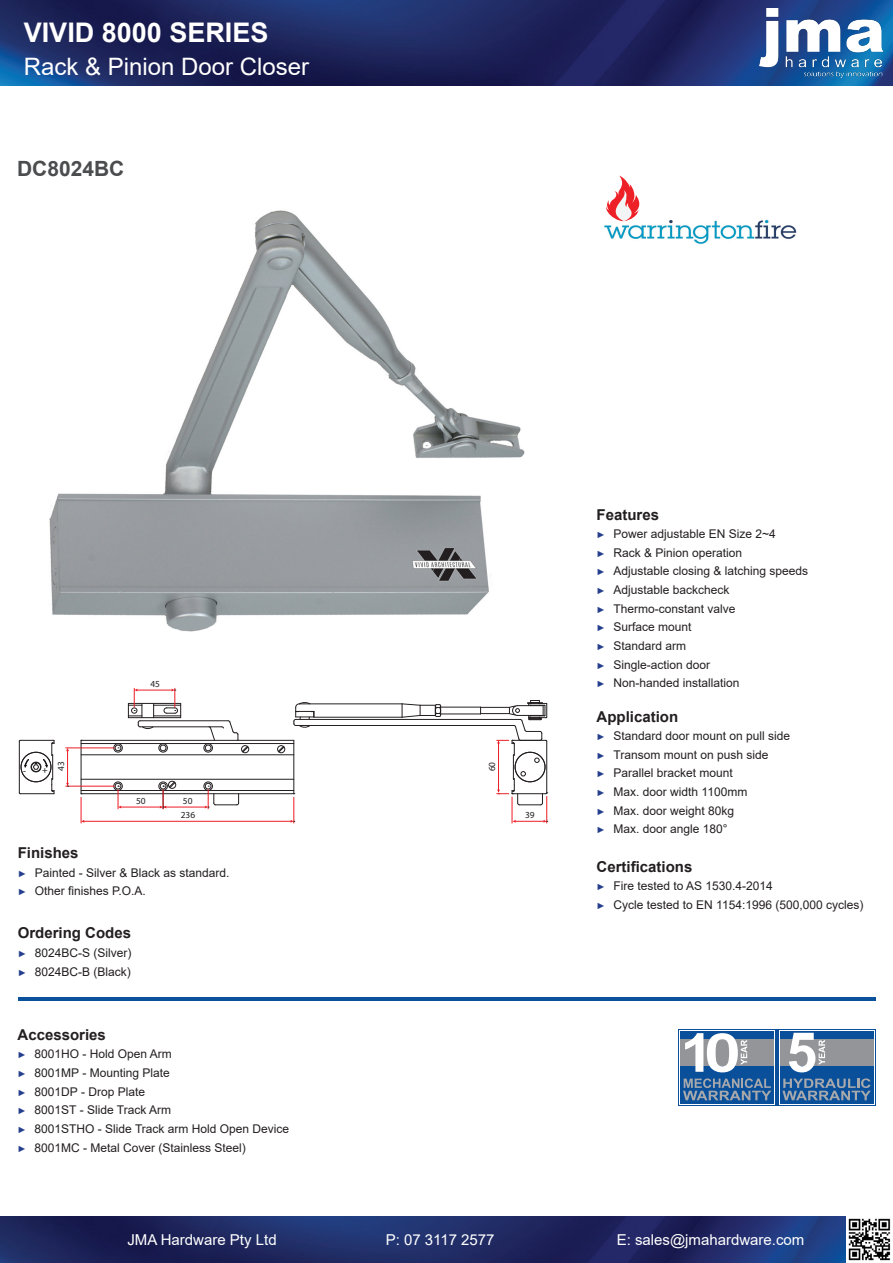
<style>
.page{position:relative;width:893px;height:1263px;background:#fff}
.page>*{position:absolute;margin:0;border:0;box-sizing:border-box;transform-origin:0 0}
.t1{font:700 27px "Arial";color:#fff}
.t2{font:24px "Arial";color:#fff}
.t3{font:700 21px "Arial";color:#4b4c4d}
.t4{font:700 15px "Arial";color:#231f20}
.t5{font:15px "Arial";color:#fff}
.t6{font:12px "Arial";color:#231f20}
.t7{font:9.45px "Myriad Pro";color:#231f20}
.t8{font:9.3px/14.2px "Myriad Pro";color:#231f20}
.t9{font:9.3px "Myriad Pro";color:#010100}
.s1{font-size:9px;color:#253f8e}
</style>
<div class="page">
<img style="left:0;top:0;width:893px;height:86px">
<img style="left:760px;top:8px;width:122px;height:70px">
<img style="left:49px;top:210px;width:476px;height:422px">
<img style="left:605px;top:219px;width:191px;height:25px">
<svg style="left:606px;top:176px;width:35px;height:45px"></svg>
<hr style="left:81px;top:793px;width:213px;height:1px;background:#231f20">
<hr style="left:81px;top:740px;width:213px;height:1px;background:#231f20">
<hr style="left:81px;top:740px;width:1px;height:54px;background:#231f20">
<div style="left:159px;top:782px;width:9px;height:9px;border:1px solid #231f20;border-radius:50%"></div>
<div style="left:159px;top:743px;width:9px;height:9px;border:1px solid #231f20;border-radius:50%"></div>
<svg style="left:160px;top:745px;width:6px;height:6px"></svg>
<div style="left:204px;top:782px;width:9px;height:9px;border:1px solid #231f20;border-radius:50%"></div>
<div style="left:204px;top:743px;width:9px;height:9px;border:1px solid #231f20;border-radius:50%"></div>
<hr style="left:294px;top:740px;width:1px;height:54px;background:#231f20">
<div style="left:277px;top:745px;width:8px;height:8px;border:1px solid #231f20;border-radius:50%"></div>
<svg style="left:278px;top:746px;width:7px;height:7px"></svg>
<div style="left:114px;top:782px;width:9px;height:9px;border:1px solid #231f20;border-radius:50%"></div>
<div style="left:114px;top:743px;width:9px;height:9px;border:1px solid #231f20;border-radius:50%"></div>
<hr style="left:140px;top:720px;width:88px;height:1px;background:#231f20">
<hr style="left:140px;top:726px;width:82px;height:1px;background:#231f20">
<svg style="left:221px;top:720px;width:28px;height:33px"></svg>
<svg style="left:205px;top:726px;width:10px;height:25px"></svg>
<hr style="left:81px;top:743px;width:213px;height:1px;background:#231f20">
<hr style="left:81px;top:754px;width:213px;height:1px;background:#231f20">
<hr style="left:81px;top:779px;width:213px;height:1px;background:#231f20">
<hr style="left:81px;top:790px;width:213px;height:1px;background:#231f20">
<hr style="left:441px;top:707px;width:40px;height:1px;background:#231f20">
<hr style="left:441px;top:714px;width:40px;height:1px;background:#231f20">
<hr style="left:299px;top:704px;width:103px;height:1px;background:#231f20">
<hr style="left:314px;top:717px;width:88px;height:1px;background:#231f20">
<hr style="left:296px;top:719px;width:224px;height:1px;background:#231f20">
<svg style="left:402px;top:703px;width:39px;height:15px"></svg>
<hr style="left:296px;top:725px;width:218px;height:1px;background:#231f20">
<svg style="left:293px;top:702px;width:22px;height:26px"></svg>
<svg style="left:19px;top:740px;width:36px;height:54px"></svg>
<div style="left:31px;top:762px;width:10px;height:10px;border:1px solid #231f20;border-radius:50%"></div>
<div style="left:21px;top:752px;width:30px;height:30px;border:1px solid #231f20;border-radius:50%"></div>
<hr style="left:165px;top:807px;width:41px;height:1px;background:#ed1c24">
<svg style="left:205px;top:783px;width:34px;height:26px"></svg>
<hr style="left:120px;top:807px;width:41px;height:1px;background:#ed1c24">
<svg style="left:160px;top:781px;width:16px;height:28px"></svg>
<hr style="left:83px;top:821px;width:208px;height:1px;background:#ed1c24">
<svg style="left:81px;top:793px;width:4px;height:30px"></svg>
<svg style="left:290px;top:793px;width:5px;height:30px"></svg>
<hr style="left:66px;top:748px;width:48px;height:1px;background:#ed1c24">
<hr style="left:66px;top:786px;width:48px;height:1px;background:#ed1c24">
<hr style="left:67px;top:750px;width:1px;height:34px;background:#ed1c24">
<svg style="left:115px;top:745px;width:6px;height:6px"></svg>
<svg style="left:115px;top:783px;width:6px;height:26px"></svg>
<svg style="left:128px;top:688px;width:53px;height:41px"></svg>
<svg style="left:480px;top:700px;width:68px;height:123px"></svg>
<hr style="left:18px;top:997px;width:857px;height:4px;background:#0b529c">
<div style="left:680px;top:1031px;width:94px;height:73px;background:#0a4f9a"></div>
<div style="left:680px;top:1039px;width:94px;height:26px;background:#939598"></div>
<svg style="left:685px;top:1033px;width:62px;height:39px"></svg>
<svg style="left:683px;top:1078px;width:88px;height:22px"></svg>
<svg style="left:777px;top:1029px;width:99px;height:77px"></svg>
<svg style="left:779px;top:1030px;width:95px;height:74px"></svg>
<div style="left:780px;top:1031px;width:93px;height:73px;background:#0a4f9a"></div>
<div style="left:780px;top:1039px;width:93px;height:26px;background:#939598"></div>
<svg style="left:782px;top:1078px;width:89px;height:22px"></svg>
<svg style="left:789px;top:1033px;width:36px;height:39px"></svg>
<img style="left:0;top:1216px;width:846px;height:47px">
<img style="left:848px;top:1218px;width:43px;height:43px">
<p class="t1" style="left:24px;top:13px;width:246px">VIVID 8000 SERIES</p>
<p class="t2" style="left:24px;top:50px;width:287px">Rack &amp; Pinion Door Closer</p>
<p class="t3" style="left:17px;top:153px;width:109px">DC8024BC</p>
<p class="t9" style="left:23px;top:765px;width:26px">- +</p>
<p class="t7" style="left:55px;top:771px;width:11px;rotate:-90deg">43</p>
<p class="t8" style="left:150px;top:676px;width:11px">45</p>
<p class="t8" style="left:136px;top:793px;width:11px">50</p>
<p class="t8" style="left:181px;top:793px;width:16px">50<br>236</p>
<p class="t4" style="left:18px;top:842px;width:62px">Finishes</p>
<p class="t6" style="left:18px;top:864px;width:213px"><span class="s1">►</span> Painted - Silver &amp; Black as standard.</p>
<p class="t6" style="left:18px;top:883px;width:130px"><span class="s1">►</span> Other finishes P.O.A.</p>
<p class="t4" style="left:18px;top:922px;width:115px">Ordering Codes</p>
<p class="t6" style="left:18px;top:945px;width:115px"><span class="s1">►</span> 8024BC-S (Silver)</p>
<p class="t6" style="left:18px;top:963px;width:115px"><span class="s1">►</span> 8024BC-B (Black)</p>
<p class="t4" style="left:18px;top:1024px;width:90px">Accessories</p>
<p class="t6" style="left:18px;top:1046px;width:156px"><span class="s1">►</span> 8001HO - Hold Open Arm</p>
<p class="t6" style="left:18px;top:1064px;width:154px"><span class="s1">►</span> 8001MP - Mounting Plate</p>
<p class="t6" style="left:18px;top:1083px;width:129px"><span class="s1">►</span> 8001DP - Drop Plate</p>
<p class="t6" style="left:18px;top:1102px;width:155px"><span class="s1">►</span> 8001ST - Slide Track Arm</p>
<p class="t6" style="left:18px;top:1120px;width:273px"><span class="s1">►</span> 8001STHO - Slide Track arm Hold Open Device</p>
<p class="t6" style="left:18px;top:1139px;width:230px"><span class="s1">►</span> 8001MC - Metal Cover (Stainless Steel)</p>
<p class="t7" style="left:486px;top:771px;width:11px;rotate:-90deg">60</p>
<p class="t8" style="left:525px;top:807px;width:11px">39</p>
<p class="t4" style="left:596px;top:504px;width:64px">Features</p>
<p class="t6" style="left:596px;top:526px;width:181px"><span class="s1">►</span> Power adjustable EN Size 2~4</p>
<p class="t6" style="left:596px;top:544px;width:147px"><span class="s1">►</span> Rack &amp; Pinion operation</p>
<p class="t6" style="left:596px;top:563px;width:213px"><span class="s1">►</span> Adjustable closing &amp; latching speeds</p>
<p class="t6" style="left:596px;top:582px;width:135px"><span class="s1">►</span> Adjustable backcheck</p>
<p class="t6" style="left:596px;top:600px;width:141px"><span class="s1">►</span> Thermo-constant valve</p>
<p class="t6" style="left:596px;top:619px;width:97px"><span class="s1">►</span> Surface mount</p>
<p class="t6" style="left:596px;top:638px;width:91px"><span class="s1">►</span> Standard arm</p>
<p class="t6" style="left:596px;top:656px;width:115px"><span class="s1">►</span> Single-action door</p>
<p class="t6" style="left:596px;top:675px;width:145px"><span class="s1">►</span> Non-handed installation</p>
<p class="t4" style="left:596px;top:706px;width:83px">Application</p>
<p class="t6" style="left:596px;top:728px;width:195px"><span class="s1">►</span> Standard door mount on pull side</p>
<p class="t6" style="left:596px;top:746px;width:173px"><span class="s1">►</span> Transom mount on push side</p>
<p class="t6" style="left:596px;top:765px;width:138px"><span class="s1">►</span> Parallel bracket mount</p>
<p class="t6" style="left:596px;top:784px;width:152px"><span class="s1">►</span> Max. door width 1100mm</p>
<p class="t6" style="left:596px;top:802px;width:139px"><span class="s1">►</span> Max. door weight 80kg</p>
<p class="t6" style="left:596px;top:821px;width:133px"><span class="s1">►</span> Max. door angle 180°</p>
<p class="t4" style="left:596px;top:856px;width:97px">Certifications</p>
<p class="t6" style="left:596px;top:878px;width:178px"><span class="s1">►</span> Fire tested to AS 1530.4-2014</p>
<p class="t6" style="left:596px;top:896px;width:268px"><span class="s1">►</span> Cycle tested to EN 1154:1996 (500,000 cycles)</p>
<p class="t5" style="left:127px;top:1229px;width:151px">JMA Hardware Pty Ltd</p>
<p class="t5" style="left:386px;top:1229px;width:110px">P: 07 3117 2577</p>
<p class="t5" style="left:617px;top:1229px;width:189px">E: sales@jmahardware.com</p>
</div>
